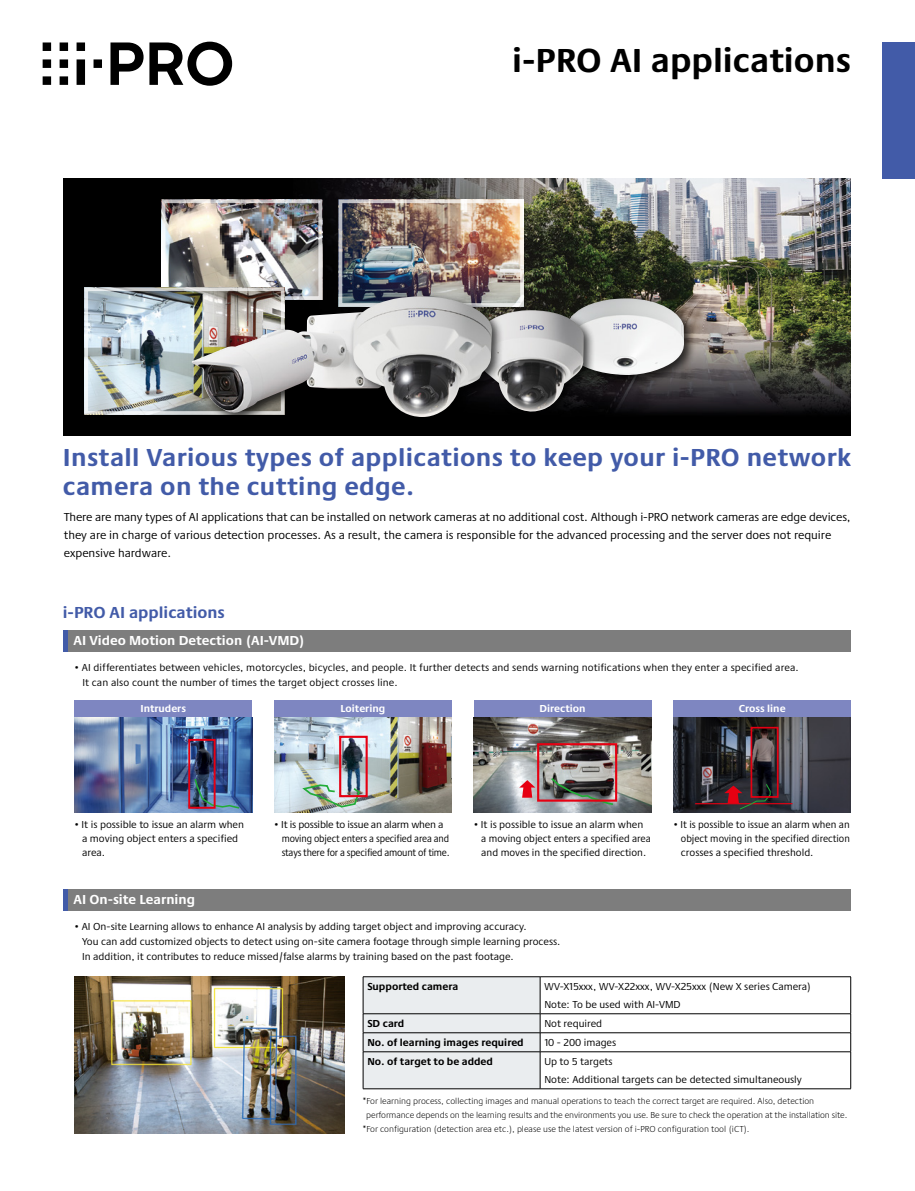
<style>
.page{position:relative;width:915px;height:1191px;background:#fff}
.page>*{position:absolute;margin:0;border:0;box-sizing:border-box;transform-origin:0 0}
.t1{font:700 34.5px "Praxis Next";color:#000}
.t2{font:700 25.5px/28.5px "Praxis Next";letter-spacing:.015em;color:#425ba8}
.t3{font:700 16.5px "Praxis Next";color:#425ba8}
.t4{font:700 13.5px "Praxis Next";color:#fff}
.t5{font:12px/18px "Praxis Next";color:#000}
.t6{font:10.5px/14.2px "Praxis Next";color:#000}
.t7{font:10.5px/14.2px "Praxis Next";letter-spacing:-.02em;color:#000}
.t8{font:700 10.5px "Praxis Next";color:#000}
.t9{font:700 10.5px "Praxis Next";color:#fff}
.t10{font:300 9px "Praxis Next";color:#000}
</style>
<div class="page">
<svg style="left:43px;top:42px;width:189px;height:44px"></svg>
<div style="left:882px;top:43px;width:32px;height:136px;background:#425ba8"></div>
<img style="left:64px;top:179px;width:786px;height:257px">
<img style="left:167px;top:204px;width:150px;height:91px">
<div style="left:64px;top:630px;width:786px;height:21px;background:#7d7d7d"></div>
<hr style="left:64px;top:630px;width:4px;height:21px;background:#425ba8">
<div style="left:64px;top:889px;width:786px;height:21px;background:#7d7d7d"></div>
<hr style="left:64px;top:889px;width:4px;height:21px;background:#425ba8">
<img style="left:74px;top:976px;width:270px;height:157px">
<div style="left:74px;top:700px;width:178px;height:17px;background:#7e86c1"></div>
<div style="left:274px;top:700px;width:177px;height:17px;background:#7e86c1"></div>
<div style="left:473px;top:700px;width:178px;height:17px;background:#7e86c1"></div>
<div style="left:673px;top:700px;width:177px;height:17px;background:#7e86c1"></div>
<img style="left:473px;top:717px;width:178px;height:95px">
<svg style="left:549px;top:776px;width:65px;height:30px;background:#666964"></svg>
<div style="left:537px;top:743px;width:80px;height:58px;border:2px solid #e60012"></div>
<svg style="left:519px;top:780px;width:16px;height:17px"></svg>
<img style="left:74px;top:717px;width:178px;height:95px">
<svg style="left:193px;top:777px;width:48px;height:32px"></svg>
<div style="left:188px;top:739px;width:27px;height:69px;border:2px solid #e60012"></div>
<img style="left:274px;top:717px;width:177px;height:95px">
<svg style="left:300px;top:783px;width:61px;height:25px"></svg>
<div style="left:339px;top:735px;width:28px;height:62px;border:2px solid #e60012"></div>
<img style="left:673px;top:717px;width:177px;height:95px">
<hr style="left:695px;top:803px;width:97px;height:1px;background:#e60012">
<svg style="left:724px;top:783px;width:46px;height:27px"></svg>
<div style="left:750px;top:727px;width:28px;height:71px;border:2px solid #e60012"></div>
<hr style="left:540px;top:976px;width:310px;height:1px;background:#000">
<hr style="left:850px;top:977px;width:1px;height:36px;background:#000">
<hr style="left:540px;top:1013px;width:310px;height:1px;background:#000">
<hr style="left:540px;top:1032px;width:310px;height:1px;background:#000">
<svg style="left:363px;top:976px;width:177px;height:112px;background:#e2e5e6"></svg>
<svg style="left:850px;top:1014px;width:1px;height:37px"></svg>
<hr style="left:363px;top:1051px;width:177px;height:1px;background:#000">
<hr style="left:363px;top:1052px;width:1px;height:36px;background:#000">
<hr style="left:540px;top:1051px;width:310px;height:1px;background:#000">
<hr style="left:539px;top:1052px;width:1px;height:36px;background:#000">
<hr style="left:850px;top:1052px;width:1px;height:36px;background:#000">
<hr style="left:363px;top:1088px;width:177px;height:1px;background:#000">
<hr style="left:540px;top:1088px;width:310px;height:1px;background:#000">
<img style="left:343px;top:204px;width:175px;height:98px">
<div style="left:338px;top:199px;width:185px;height:108px;border:4px solid #fff"></div>
<div style="left:162px;top:199px;width:160px;height:101px;border:4px solid #fff"></div>
<img style="left:89px;top:292px;width:190px;height:118px">
<div style="left:84px;top:287px;width:200px;height:128px;border:4px solid #fff"></div>
<div style="left:189px;top:309px;width:205px;height:116px;background:#000;opacity:.75"></div>
<img style="left:192px;top:312px;width:157px;height:101px">
<div style="left:561px;top:294px;width:135px;height:93px;background:#000;opacity:.75"></div>
<img style="left:565px;top:298px;width:118px;height:77px">
<div style="left:476px;top:306px;width:119px;height:118px;background:#000;opacity:.75"></div>
<img style="left:504px;top:310px;width:79px;height:102px">
<div style="left:349px;top:292px;width:155px;height:137px;background:#000;opacity:.75"></div>
<img style="left:353px;top:296px;width:139px;height:121px">
<h1 class="t1" style="left:512px;top:33px;width:340px">i-PRO AI applications</h1>
<h2 class="t2" style="left:63px;top:442px;width:789px">Install Various types of applications to keep your i-PRO network camera on the cutting edge.</h2>
<p class="t5" style="left:64px;top:507px;width:788px">There are many types of AI applications that can be installed on network cameras at no additional cost. Although i-PRO network cameras are edge devices, they are in charge of various detection processes. As a result, the camera is responsible for the advanced processing and the server does not require expensive hardware.</p>
<h3 class="t3" style="left:63px;top:599px;width:163px">i-PRO AI applications</h3>
<p class="t4" style="left:73px;top:630px;width:233px">AI Video Motion Detection (AI-VMD)</p>
<p class="t6" style="left:82px;top:659px;width:717px;line-height:15px;text-indent:-8px">• AI differentiates between vehicles, motorcycles, bicycles, and people. It further detects and sends warning notifications when they enter a specified area.<br>It can also count the number of times the target object crosses line.</p>
<p class="t9" style="left:140px;top:700px;width:47px">Intruders</p>
<p class="t9" style="left:340px;top:700px;width:46px">Loitering</p>
<p class="t9" style="left:539px;top:700px;width:48px">Direction</p>
<p class="t9" style="left:738px;top:700px;width:48px">Cross line</p>
<p class="t7" style="left:281px;top:816px;width:169px;text-indent:-8px">• It is possible to issue an alarm when a moving object enters a specified area and stays there for a specified amount of time.</p>
<p class="t6" style="left:82px;top:816px;width:163px;text-indent:-8px">• It is possible to issue an alarm when a moving object enters a specified area.</p>
<p class="t6" style="left:481px;top:816px;width:171px;text-indent:-8px">• It is possible to issue an alarm when a moving object enters a specified area and moves in the specified direction.</p>
<p class="t4" style="left:73px;top:889px;width:123px">AI On-site Learning</p>
<p class="t6" style="left:82px;top:918px;width:480px;line-height:15px;text-indent:-8px">• AI On-site Learning allows to enhance AI analysis by adding target object and improving accuracy.<br>You can add customized objects to detect using on-site camera footage through simple learning process.<br>In addition, it contributes to reduce missed/false alarms by training based on the past footage.</p>
<p class="t6" style="left:680px;top:816px;width:170px;text-align:justify;text-indent:-8px">• It is possible to issue an alarm when an object moving in the specified direction crosses a specified threshold.</p>
<p class="t8" style="left:367px;top:978px;width:92px">Supported camera</p>
<p class="t6" style="left:544px;top:977px;width:268px;line-height:18px">WV-X15xxx, WV-X22xxx, WV-X25xxx (New X series Camera)<br>Note: To be used with AI-VMD</p>
<p class="t8" style="left:367px;top:1015px;width:39px">SD card</p>
<p class="t6" style="left:544px;top:1015px;width:59px">Not required</p>
<p class="t8" style="left:367px;top:1034px;width:158px">No. of learning images required</p>
<p class="t6" style="left:544px;top:1034px;width:73px">10 - 200 images</p>
<p class="t8" style="left:367px;top:1053px;width:127px">No. of target to be added</p>
<p class="t6" style="left:544px;top:1052px;width:259px;line-height:18px">Up to 5 targets<br>Note: Additional targets can be detected simultaneously</p>
<p class="t10" style="left:363px;top:1094px;width:452px">*For learning process, collecting images and manual operations to teach the correct target are required. Also, detection</p>
<p class="t10" style="left:366px;top:1108px;width:482px">performance depends on the learning results and the environments you use. Be sure to check the operation at the installation site.</p>
<p class="t10" style="left:363px;top:1122px;width:388px">*For configuration (detection area etc.), please use the latest version of i-PRO configuration tool (iCT).</p>
</div>
